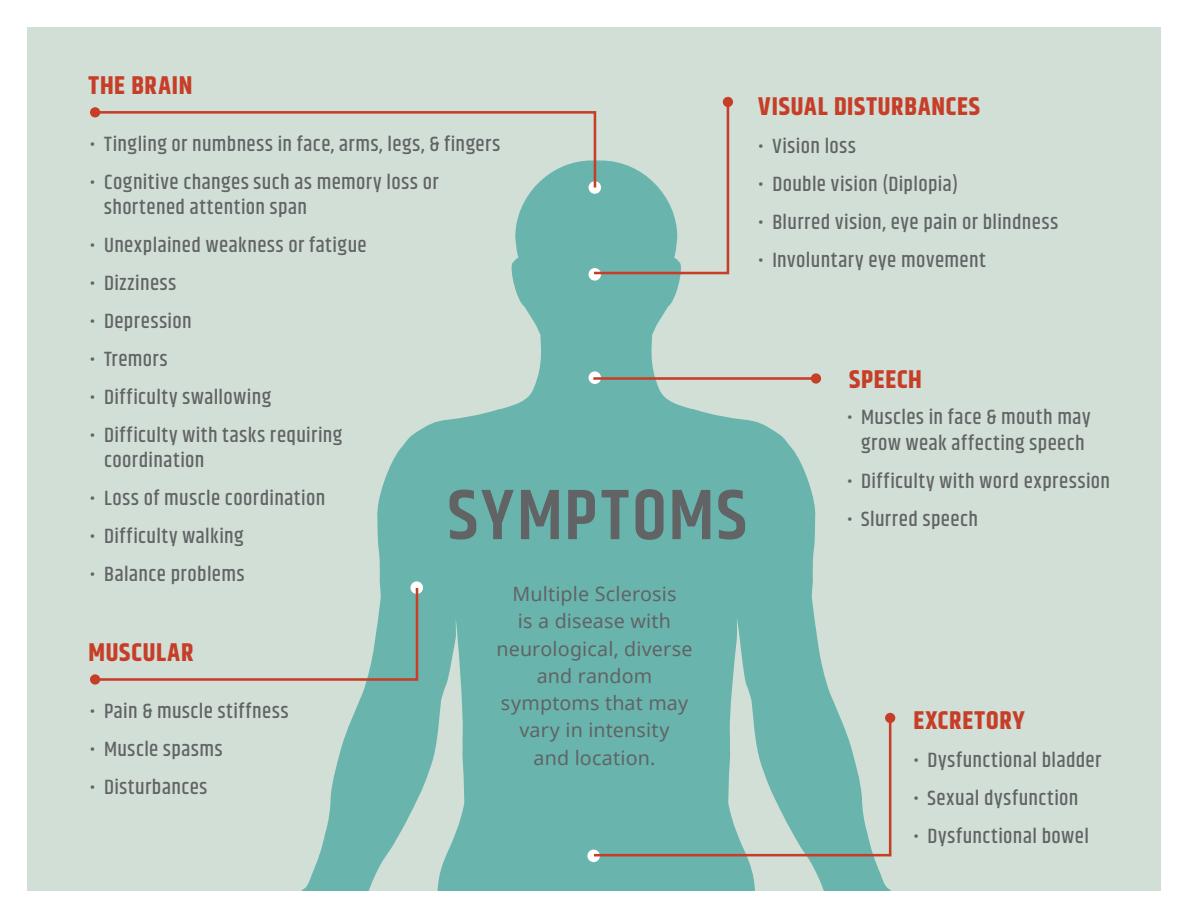
<style>
.page{position:relative;width:1188px;height:918px;background:#fff}
.page>*{position:absolute;margin:0;border:0;box-sizing:border-box;transform-origin:0 0}
.t1{font:600 71.85px "Khand";letter-spacing:.045em;color:#616365}
.t2{font:700 25.65px "Khand";letter-spacing:.03em;color:#c63e28}
.t3{font:500 21px/25.2px "Khand";letter-spacing:.025em;color:#616365}
.Body{font:19.65px/27.3px "Noto Sans";letter-spacing:.01em;color:#616365;text-align:center}
</style>
<div class="page">
<div style="left:27px;top:27px;width:1134px;height:864px;background:#d1dfd6"></div>
<svg style="left:301px;top:276px;width:595px;height:615px;fill:#69b5ad"></svg>
<div style="left:589px;top:371px;width:12px;height:13px;background:#fff;border-radius:50%"></div>
<svg style="left:410px;top:581px;width:13px;height:13px"></svg>
<div style="left:587px;top:850px;width:13px;height:12px;background:#fff;border-radius:50%"></div>
<div style="left:90px;top:107px;width:10px;height:10px;background:#c63e28;border-radius:50%"></div>
<svg style="left:591px;top:715px;width:302px;height:143px"></svg>
<div style="left:885px;top:713px;width:10px;height:10px;background:#c63e28;border-radius:50%"></div>
<hr style="left:593px;top:377px;width:223px;height:3px;background:#c63e28">
<div style="left:811px;top:373px;width:10px;height:11px;background:#c63e28;border-radius:50%"></div>
<div style="left:589px;top:268px;width:12px;height:13px;background:#fff;border-radius:50%"></div>
<svg style="left:93px;top:99px;width:637px;height:177px"></svg>
<div style="left:723px;top:97px;width:10px;height:10px;background:#c63e28;border-radius:50%"></div>
<svg style="left:98px;top:585px;width:322px;height:97px"></svg>
<div style="left:90px;top:674px;width:10px;height:11px;background:#c63e28;border-radius:50%"></div>
<p class="t2" style="left:88px;top:67px;width:105px">THE BRAIN</p>
<p class="t3" style="left:90px;top:132px;width:412px">• Tingling or numbness in face, arms, legs, &amp; fingers</p>
<p class="t3" style="left:104px;top:170px;width:336px;text-indent:-14px">• Cognitive changes such as memory loss or shortened attention span</p>
<p class="t3" style="left:90px;top:233px;width:278px">• Unexplained weakness or fatigue</p>
<p class="t3" style="left:90px;top:271px;width:88px">• Dizziness</p>
<p class="t3" style="left:90px;top:309px;width:103px">• Depression</p>
<p class="t3" style="left:90px;top:347px;width:79px">• Tremors</p>
<p class="t3" style="left:90px;top:385px;width:183px">• Difficulty swallowing</p>
<p class="t3" style="left:104px;top:423px;width:240px;text-indent:-14px">• Difficulty with tasks requiring coordination</p>
<p class="t3" style="left:90px;top:487px;width:237px">• Loss of muscle coordination</p>
<p class="t3" style="left:90px;top:525px;width:155px">• Difficulty walking</p>
<p class="t3" style="left:90px;top:563px;width:156px">• Balance problems</p>
<p class="t1" style="left:448px;top:467px;width:300px">SYMPTOMS</p>
<p class="t2" style="left:88px;top:634px;width:106px">MUSCULAR</p>
<p class="t3" style="left:90px;top:700px;width:200px">• Pain &amp; muscle stiffness</p>
<p class="t3" style="left:90px;top:738px;width:134px">• Muscle spasms</p>
<p class="t3" style="left:90px;top:776px;width:119px">• Disturbances</p>
<p class="Body" style="left:496px;top:581px;width:198px">Multiple Sclerosis<br>is a disease with neurological, diverse and random symptoms that may vary in intensity<br>and location.</p>
<p class="t2" style="left:758px;top:88px;width:223px">VISUAL DISTURBANCES</p>
<p class="t3" style="left:758px;top:135px;width:99px">• Vision loss</p>
<p class="t3" style="left:758px;top:173px;width:201px">• Double vision (Diplopia)</p>
<p class="t3" style="left:758px;top:211px;width:301px">• Blurred vision, eye pain or blindness</p>
<p class="t3" style="left:758px;top:249px;width:229px">• Involuntary eye movement</p>
<p class="t2" style="left:849px;top:361px;width:74px">SPEECH</p>
<p class="t3" style="left:847px;top:406px;width:245px;text-align:center">• Muscles in face &amp; mouth may grow weak affecting speech</p>
<p class="t3" style="left:847px;top:469px;width:265px">• Difficulty with word expression</p>
<p class="t3" style="left:847px;top:507px;width:133px">• Slurred speech</p>
<p class="t2" style="left:913px;top:702px;width:113px">EXCRETORY</p>
<p class="t3" style="left:913px;top:749px;width:189px">• Dysfunctional bladder</p>
<p class="t3" style="left:913px;top:787px;width:167px">• Sexual dysfunction</p>
<p class="t3" style="left:913px;top:825px;width:177px">• Dysfunctional bowel</p>
</div>
